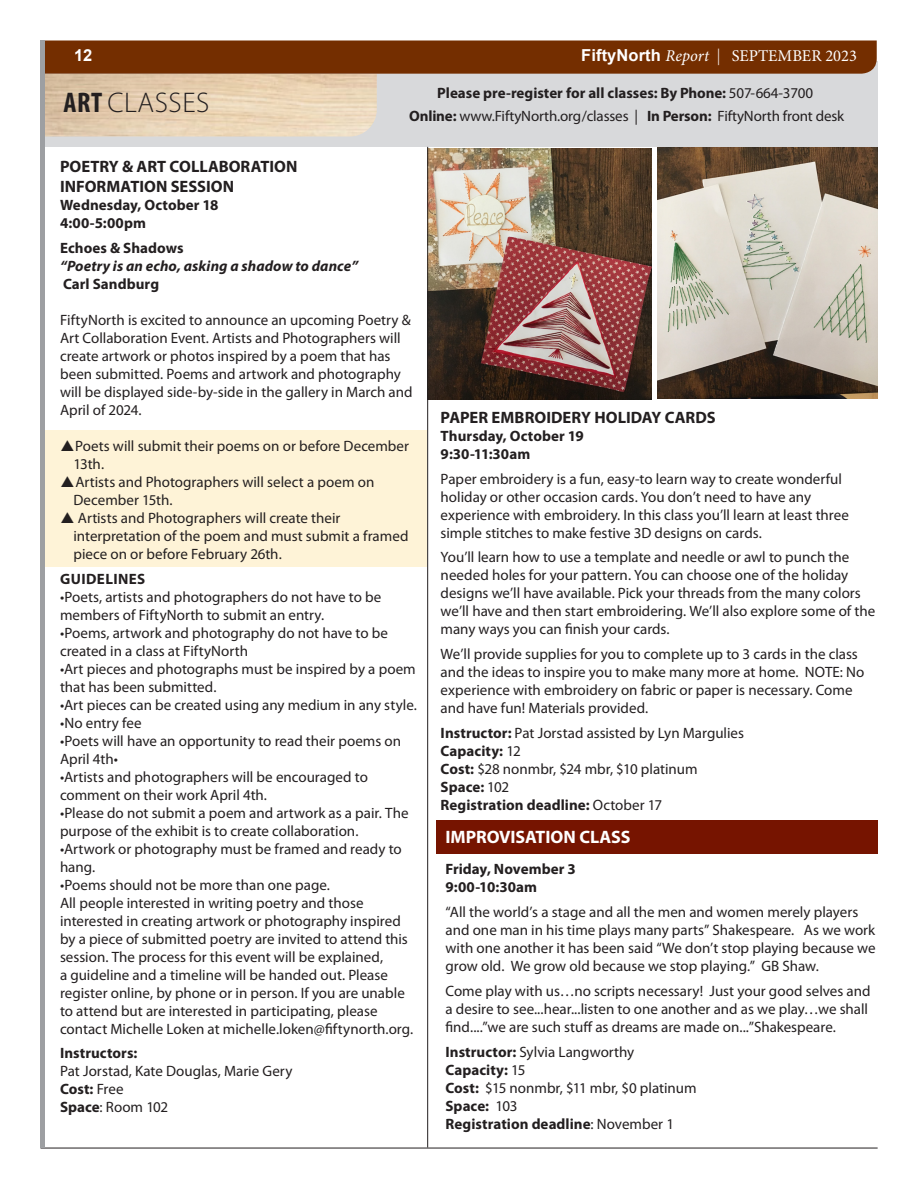
<style>
.page{position:relative;width:918px;height:1188px;background:#fff}
.page>*{position:absolute;margin:0;border:0;box-sizing:border-box;transform-origin:0 0}
.t1{font:300 28.5px "Myriad Pro";letter-spacing:.02em;color:#231f20}
.t2{font:700 18px "Myriad Pro";letter-spacing:-.005em;color:#fff}
.t3{font:700 16.5px/19.8px "Myriad Pro";letter-spacing:.005em;color:#231f20}
.t4{font:16.5px "Minion Pro";color:#fff;scale:.7 1}
.t5{font:700 16.5px "Arial";color:#fff}
.t6{font:15px/18px "Myriad Pro";color:#231f20}
.t7{font:700 15px "Myriad Pro";letter-spacing:.005em;color:#231f20}
.t8{font:italic 700 15px "Myriad Pro";letter-spacing:.01em;color:#231f20}
.t9{font:700 15px "Myriad Pro";letter-spacing:.03em;color:#231f20}
.s1{font-family:"Arial";font-weight:700}
.s2{font-style:italic}
.s3{font-weight:700;font-stretch:condensed}
.s4{font-weight:400}
.s5{font-weight:700}
</style>
<div class="page">
<div style="left:44px;top:430px;width:383px;height:137px;background:#fef3d7"></div>
<div style="left:436px;top:821px;width:442px;height:33px;background:#761400"></div>
<div style="left:45px;top:61px;width:833px;height:86px;background:#d8d9db"></div>
<img style="left:45px;top:74px;width:332px;height:63px">
<hr style="left:40px;top:1148px;width:838px;height:1px;background:#231f20">
<hr style="left:41px;top:40px;width:4px;height:1108px;background:#9d9fa2">
<div style="left:45px;top:40px;width:832px;height:34px;background:#742e00"></div>
<img style="left:428px;top:148px;width:224px;height:252px">
<img style="left:657px;top:148px;width:221px;height:251px">
<hr style="left:427px;top:147px;width:1px;height:1000px;background:#231f20">
<p class="t5" style="left:74px;top:44px;width:20px">12</p>
<p class="t4" style="left:581px;top:45px;width:395px"><span class="s1">FiftyNorth</span> <span class="s2">Report</span> | SEPTEMBER 2023</p>
<p class="t1" style="left:64px;top:86px;width:147px"><span class="s3">ART</span> CLASSES</p>
<p class="t7" style="left:437px;top:83px;width:377px">Please pre-register for all classes: By Phone: <span class="s4">507-664-3700</span></p>
<p class="t6" style="left:409px;top:107px;width:437px"><span class="s5">Online:</span> www.FiftyNorth.org/classes | <span class="s5">In Person:</span> FiftyNorth front desk</p>
<p class="t3" style="left:60px;top:156px;width:239px">POETRY &amp; ART COLLABORATION<br>INFORMATION SESSION</p>
<p class="t7" style="left:60px;top:195px;width:160px">Wednesday, October 18</p>
<p class="t7" style="left:60px;top:213px;width:88px">4:00-5:00pm</p>
<p class="t7" style="left:60px;top:238px;width:125px">Echoes &amp; Shadows</p>
<p class="t8" style="left:60px;top:256px;width:300px">“Poetry is an echo, asking a shadow to dance”</p>
<p class="t7" style="left:63px;top:274px;width:98px">Carl Sandburg</p>
<p class="t6" style="left:60px;top:311px;width:354px">FiftyNorth is excited to announce an upcoming Poetry &amp; Art Collaboration Event. Artists and Photographers will create artwork or photos inspired by a poem that has been submitted. Poems and artwork and photography will be displayed side-by-side in the gallery in March and April of 2024.</p>
<p class="t6" style="left:74px;top:437px;width:337px">Poets will submit their poems on or before December<br>13th.</p>
<p class="t6" style="left:74px;top:473px;width:302px">Artists and Photographers will select a poem on<br>December 15th.</p>
<p class="t6" style="left:74px;top:509px;width:337px">Artists and Photographers will create their interpretation of the poem and must submit a framed piece on or before February 26th.</p>
<p class="t9" style="left:60px;top:569px;width:87px">GUIDELINES</p>
<p class="t6" style="left:60px;top:587px;width:323px">•Poets, artists and photographers do not have to be members of FiftyNorth to submit an entry.</p>
<p class="t6" style="left:60px;top:623px;width:329px">•Poems, artwork and photography do not have to be created in a class at FiftyNorth</p>
<p class="t6" style="left:60px;top:659px;width:357px">•Art pieces and photographs must be inspired by a poem that has been submitted.</p>
<p class="t6" style="left:60px;top:695px;width:359px">•Art pieces can be created using any medium in any style.</p>
<p class="t6" style="left:60px;top:713px;width:83px">•No entry fee</p>
<p class="t6" style="left:60px;top:731px;width:343px">•Poets will have an opportunity to read their poems on<br>April 4th•</p>
<p class="t6" style="left:60px;top:767px;width:309px">•Artists and photographers will be encouraged to comment on their work April 4th.</p>
<p class="t6" style="left:60px;top:803px;width:350px">•Please do not submit a poem and artwork as a pair. The purpose of the exhibit is to create collaboration.</p>
<p class="t6" style="left:60px;top:839px;width:343px">•Artwork or photography must be framed and ready to hang.</p>
<p class="t6" style="left:60px;top:875px;width:272px">•Poems should not be more than one page.</p>
<p class="t6" style="left:60px;top:893px;width:355px">All people interested in writing poetry and those interested in creating artwork or photography inspired by a piece of submitted poetry are invited to attend this session. The process for this event will be explained,<br>a guideline and a timeline will be handed out. Please register online, by phone or in person. If you are unable to attend but are interested in participating, please contact Michelle Loken at michelle.loken@fiftynorth.org.</p>
<p class="t6" style="left:60px;top:1044px;width:234px"><span class="s5">Instructors:<br></span>Pat Jorstad, Kate Douglas, Marie Gery</p>
<p class="t7" style="left:60px;top:1079px;width:65px">Cost: <span class="s4">Free</span></p>
<p class="t6" style="left:60px;top:1098px;width:110px"><span class="s5">Space</span>: Room 102</p>
<p class="t3" style="left:441px;top:407px;width:277px">PAPER EMBROIDERY HOLIDAY CARDS</p>
<p class="t7" style="left:441px;top:426px;width:145px">Thursday, October 19</p>
<p class="t7" style="left:441px;top:444px;width:91px">9:30-11:30am</p>
<p class="t6" style="left:441px;top:469px;width:410px">Paper embroidery is a fun, easy-to learn way to create wonderful holiday or other occasion cards. You don’t need to have any experience with embroidery. In this class you’ll learn at least three simple stitches to make festive 3D designs on cards.</p>
<p class="t6" style="left:441px;top:548px;width:436px">You’ll learn how to use a template and needle or awl to punch the needed holes for your pattern. You can choose one of the holiday designs we’ll have available. Pick your threads from the many colors we’ll have and then start embroidering. We’ll also explore some of the many ways you can finish your cards.</p>
<p class="t6" style="left:441px;top:645px;width:425px">We’ll provide supplies for you to complete up to 3 cards in the class and the ideas to inspire you to make many more at home. NOTE: No experience with embroidery on fabric or paper is necessary. Come and have fun! Materials provided.</p>
<p class="t6" style="left:441px;top:724px;width:305px"><span class="s5">Instructor:</span> Pat Jorstad assisted by Lyn Margulies</p>
<p class="t7" style="left:441px;top:741px;width:82px">Capacity: <span class="s4">12</span></p>
<p class="t6" style="left:441px;top:760px;width:259px"><span class="s5">Cost:</span> $28 nonmbr, $24 mbr, $10 platinum</p>
<p class="t7" style="left:441px;top:777px;width:70px">Space: <span class="s4">102</span></p>
<p class="t7" style="left:441px;top:795px;width:223px">Registration deadline: <span class="s4">October 17</span></p>
<p class="t2" style="left:446px;top:825px;width:186px">IMPROVISATION CLASS</p>
<p class="t7" style="left:446px;top:860px;width:132px">Friday, November 3</p>
<p class="t7" style="left:446px;top:878px;width:93px">9:00-10:30am</p>
<p class="t6" style="left:446px;top:903px;width:432px">“All the world’s a stage and all the men and women merely players and one man in his time plays many parts” Shakespeare. As we work with one another it has been said “We don’t stop playing because we grow old. We grow old because we stop playing.” GB Shaw.</p>
<p class="t6" style="left:446px;top:982px;width:427px">Come play with us…no scripts necessary! Just your good selves and a desire to see...hear...listen to one another and as we play…we shall find....”we are such stuff as dreams are made on...”Shakespeare.</p>
<p class="t6" style="left:446px;top:1042px;width:190px"><span class="s5">Instructor:</span> Sylvia Langworthy</p>
<p class="t7" style="left:446px;top:1060px;width:82px">Capacity: <span class="s4">15</span></p>
<p class="t6" style="left:446px;top:1078px;width:253px"><span class="s5">Cost:</span> $15 nonmbr, $11 mbr, $0 platinum</p>
<p class="t7" style="left:446px;top:1096px;width:74px">Space: <span class="s4">103</span></p>
<p class="t7" style="left:446px;top:1114px;width:230px">Registration deadline<span class="s4">: November 1</span></p>
</div>
